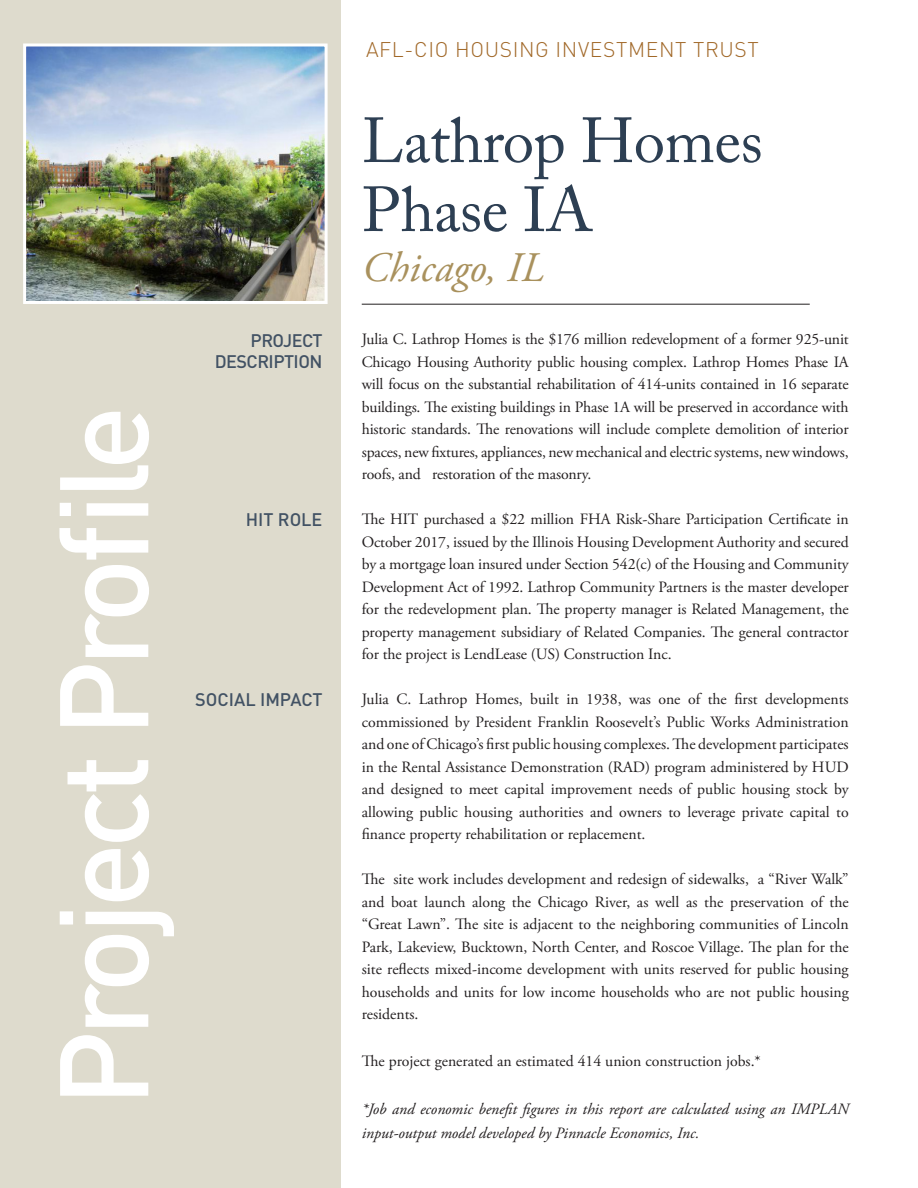
<style>
.page{position:relative;width:918px;height:1188px;background:#fff}
.page>*{position:absolute;margin:0;border:0;box-sizing:border-box;transform-origin:0 0}
.t1{font:500 123.9px "DIN Pro";letter-spacing:-.05em;color:#fff}
.t2{font:63px/69px "Adobe Caslon Pro";letter-spacing:-.01em;color:#2d3f53}
.t3{font:italic 42px "Adobe Garamond Pro";color:#a9915d}
.t4{font:300 21px "DIN Pro";letter-spacing:.03em;color:#a16828}
.t5{font:500 18px "DIN Pro";letter-spacing:-.03em;color:#425264}
.t6{font:500 18px "DIN Pro";color:#425264}
.t7{font:15.75px/22.5px "Adobe Garamond Pro";color:#231f20;text-align:justify}
.t8{font:italic 15.75px/24px "Adobe Garamond Pro";color:#231f20}
</style>
<div class="page">
<div style="left:0;top:0;width:340px;height:1188px;background:#dedbcd"></div>
<hr style="left:362px;top:304px;width:448px;height:1px;background:#231f20">
<img style="left:27px;top:48px;width:297px;height:252px">
<div style="left:23px;top:44px;width:305px;height:260px;border:3px solid #fff"></div>
<p class="t1" style="left:19px;top:1107px;width:703px;rotate:-90deg">Project Profile</p>
<p class="t5" style="left:251px;top:328px;width:73px">PROJECT</p>
<p class="t5" style="left:215px;top:350px;width:109px">DESCRIPTION</p>
<p class="t5" style="left:246px;top:507px;width:78px">HIT ROLE</p>
<p class="t6" style="left:195px;top:687px;width:129px">SOCIAL IMPACT</p>
<p class="t4" style="left:366px;top:35px;width:394px">AFL-CIO HOUSING INVESTMENT TRUST</p>
<p class="t2" style="left:362px;top:106px;width:403px">Lathrop Homes<br>Phase IA</p>
<p class="t3" style="left:362px;top:243px;width:184px">Chicago, IL</p>
<p class="t7" style="left:362px;top:329px;width:489px">Julia C. Lathrop Homes is the $176 million redevelopment of a former 925-unit Chicago Housing Authority public housing complex. Lathrop Homes Phase IA will focus on the substantial rehabilitation of 414-units contained in 16 separate buildings. The existing buildings in Phase 1A will be preserved in accordance with historic standards. The renovations will include complete demolition of interior spaces, new fixtures, appliances, new mechanical and electric systems, new windows, roofs, and restoration of the masonry.</p>
<p class="t7" style="left:362px;top:509px;width:489px">The HIT purchased a $22 million FHA Risk-Share Participation Certificate in October 2017, issued by the Illinois Housing Development Authority and secured by a mortgage loan insured under Section 542(c) of the Housing and Community Development Act of 1992. Lathrop Community Partners is the master developer for the redevelopment plan. The property manager is Related Management, the property management subsidiary of Related Companies. The general contractor for the project is LendLease (US) Construction Inc.</p>
<p class="t7" style="left:362px;top:689px;width:488px">Julia C. Lathrop Homes, built in 1938, was one of the first developments commissioned by President Franklin Roosevelt’s Public Works Administration and one of Chicago’s first public housing complexes. The development participates in the Rental Assistance Demonstration (RAD) program administered by HUD and designed to meet capital improvement needs of public housing stock by allowing public housing authorities and owners to leverage private capital to finance property rehabilitation or replacement.</p>
<p class="t7" style="left:362px;top:869px;width:489px">The site work includes development and redesign of sidewalks, a “River Walk” and boat launch along the Chicago River, as well as the preservation of the “Great Lawn”. The site is adjacent to the neighboring communities of Lincoln Park, Lakeview, Bucktown, North Center, and Roscoe Village. The plan for the site reflects mixed-income development with units reserved for public housing households and units for low income households who are not public housing residents.</p>
<p class="t7" style="left:362px;top:1050px;width:401px">The project generated an estimated 414 union construction jobs.*</p>
<p class="t8" style="left:362px;top:1097px;width:488px">*Job and economic benefit figures in this report are calculated using an IMPLAN input-output model developed by Pinnacle Economics, Inc.</p>
</div>
